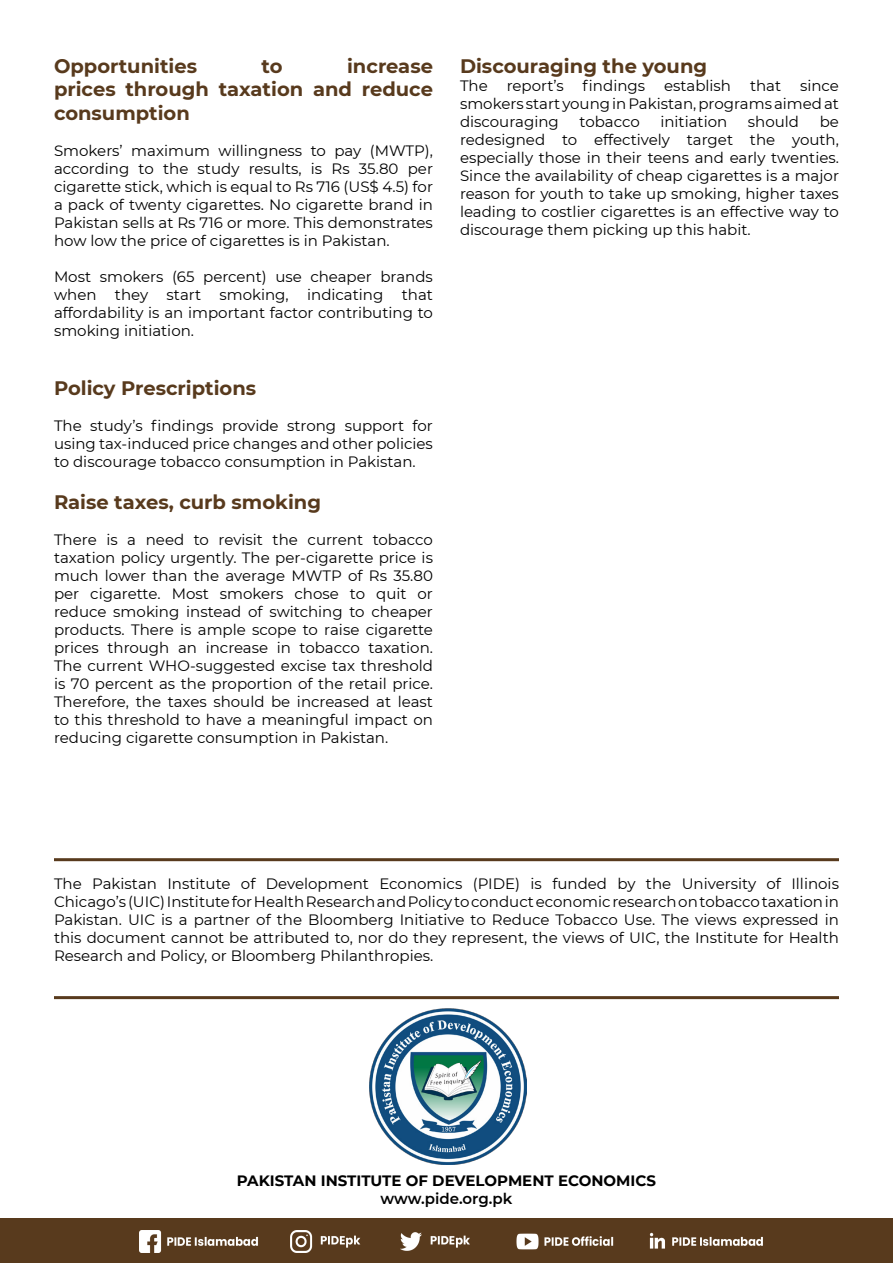
<style>
.page{position:relative;width:893px;height:1263px;background:#fff}
.page>*{position:absolute;margin:0;border:0;box-sizing:border-box;transform-origin:0 0}
.t1{font:700 19.5px/23.4px "Montserrat";color:#583a1d;text-align:justify}
.t2{font:15px/18px "Montserrat";color:#000;text-align:justify}
.t3{font:700 15px "Montserrat";color:#000}
.t4{font:600 15px "Montserrat";color:#000}
</style>
<div class="page">
<hr style="left:54px;top:858px;width:785px;height:3px;background:#583a1d">
<hr style="left:54px;top:996px;width:785px;height:3px;background:#583a1d">
<img style="left:370px;top:1008px;width:156px;height:156px">
<div style="left:0;top:1218px;width:893px;height:45px;background:#583a1d"></div>
<img style="left:140px;top:1230px;width:623px;height:22px">
<p class="t1" style="left:54px;top:53px;width:380px;text-indent:293px">increase prices through taxation and reduce consumption</p>
<p class="t2" style="left:54px;top:141px;width:380px">Smokers’ maximum willingness to pay (MWTP), according to the study results, is Rs 35.80 per cigarette stick, which is equal to Rs 716 (US$ 4.5) for a pack of twenty cigarettes. No cigarette brand in Pakistan sells at Rs 716 or more. This demonstrates how low the price of cigarettes is in Pakistan.</p>
<p class="t2" style="left:54px;top:267px;width:380px">Most smokers (65 percent) use cheaper brands when they start smoking, indicating that affordability is an important factor contributing to smoking initiation.</p>
<p class="t1" style="left:54px;top:53px;width:145px">Opportunities</p>
<p class="t1" style="left:262px;top:53px;width:22px">to</p>
<p class="t1" style="left:54px;top:375px;width:204px">Policy Prescriptions</p>
<p class="t2" style="left:54px;top:416px;width:380px">The study’s findings provide strong support for using tax-induced price changes and other policies to discourage tobacco consumption in Pakistan.</p>
<p class="t1" style="left:54px;top:489px;width:269px">Raise taxes, curb smoking</p>
<p class="t2" style="left:54px;top:530px;width:380px">There is a need to revisit the current tobacco taxation policy urgently. The per-cigarette price is much lower than the average MWTP of Rs 35.80 per cigarette. Most smokers chose to quit or reduce smoking instead of switching to cheaper products. There is ample scope to raise cigarette prices through an increase in tobacco taxation.<br>The current WHO-suggested excise tax threshold is 70 percent as the proportion of the retail price.<br>Therefore, the taxes should be increased at least to this threshold to have a meaningful impact on reducing cigarette consumption in Pakistan.</p>
<p class="t1" style="left:460px;top:53px;width:249px">Discouraging the young</p>
<p class="t2" style="left:460px;top:76px;width:29px">The</p>
<p class="t2" style="left:507px;top:76px;width:59px">report’s</p>
<p class="t2" style="left:583px;top:76px;width:64px">findings</p>
<p class="t2" style="left:664px;top:76px;width:69px">establish</p>
<p class="t2" style="left:750px;top:76px;width:33px">that</p>
<p class="t2" style="left:460px;top:76px;width:380px;text-indent:340px">since smokers start young in Pakistan, programs aimed at discouraging</p>
<p class="t2" style="left:460px;top:112px;width:381px;text-indent:360px">be redesigned to effectively target the youth, especially those in their teens and early twenties.<br>Since the availability of cheap cigarettes is a major reason for youth to take up smoking, higher taxes leading to costlier cigarettes is an effective way to discourage them picking up this habit.</p>
<p class="t2" style="left:579px;top:112px;width:62px">tobacco</p>
<p class="t2" style="left:660px;top:112px;width:68px">initiation</p>
<p class="t2" style="left:748px;top:112px;width:53px">should</p>
<p class="t2" style="left:54px;top:874px;width:786px">The Pakistan Institute of Development Economics (PIDE) is funded by the University of Illinois Chicago’s (UIC) Institute for Health Research and Policy to conduct economic research on tobacco taxation in Pakistan. UIC is a partner of the Bloomberg Initiative to Reduce Tobacco Use. The views expressed in this document cannot be attributed to, nor do they represent, the views of UIC, the Institute for Health Research and Policy, or Bloomberg Philanthropies.</p>
<p class="t3" style="left:237px;top:1170px;width:420px">PAKISTAN INSTITUTE OF DEVELOPMENT ECONOMICS</p>
<p class="t4" style="left:381px;top:1188px;width:133px">www.pide.org.pk</p>
</div>
